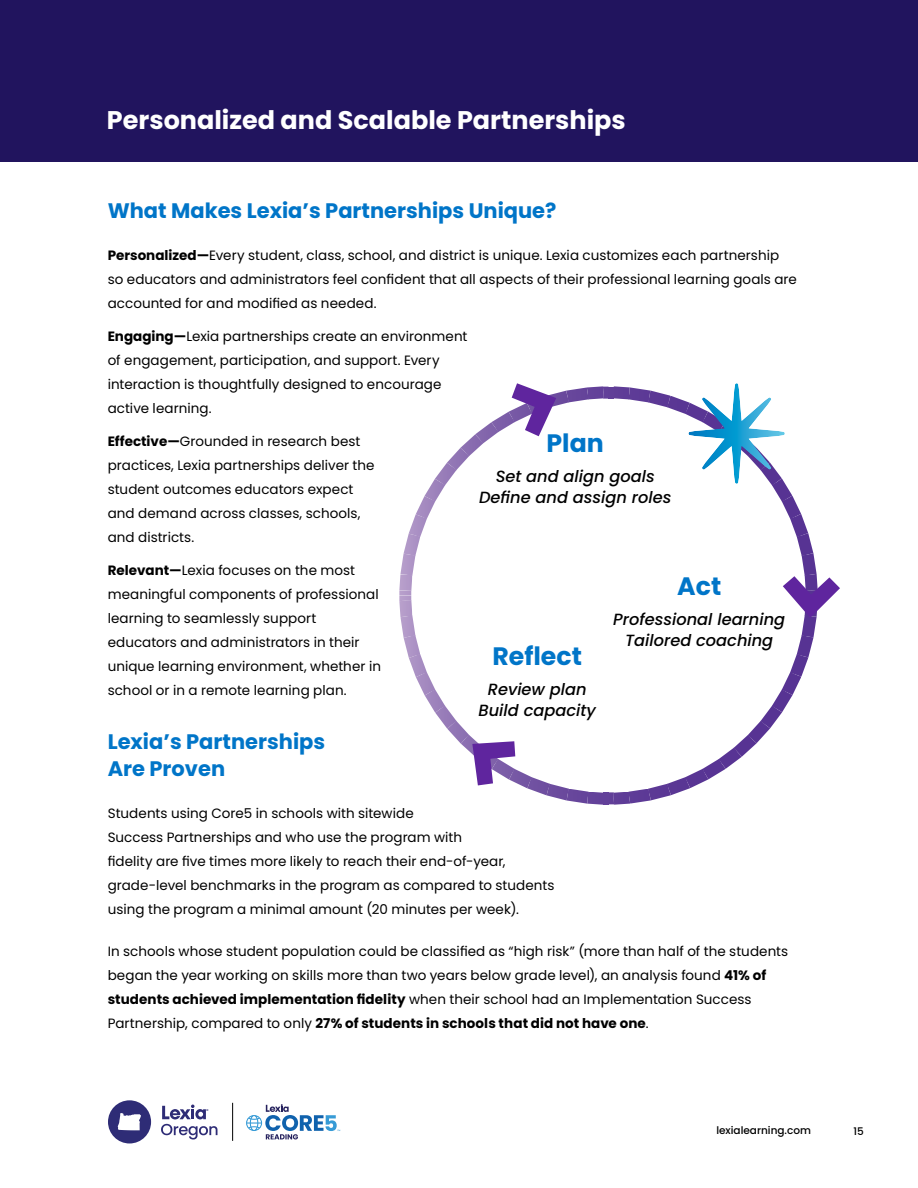
<style>
.page{position:relative;width:918px;height:1188px;background:#fff}
.page>*{position:absolute;margin:0;border:0;box-sizing:border-box;transform-origin:0 0}
.t1{font:700 25.5px "Poppins";color:#fff}
.t2{font:700 25.2px "Poppins";color:#0075c8}
.t3{font:700 21px/27px "Poppins";color:#0075c8}
.t4{font:italic 500 16.2px/21.6px "Poppins";color:#000;text-align:center}
.t5{font:13.5px/24px "Poppins";letter-spacing:.005em;color:#000}
.t6{font:500 10.5px "Poppins";color:#000}
.s1{font-weight:700}
</style>
<div class="page">
<hr style="left:232px;top:1103px;width:1px;height:38px;background:#000">
<svg style="left:246px;top:1104px;width:94px;height:35px"></svg>
<svg style="left:161px;top:1105px;width:56px;height:35px"></svg>
<svg style="left:108px;top:1100px;width:43px;height:43px"></svg>
<div style="left:0;top:0;width:918px;height:162px;background:#21145e"></div>
<img style="left:614px;top:792px;width:14px;height:13px">
<img style="left:628px;top:789px;width:23px;height:15px">
<img style="left:648px;top:784px;width:23px;height:16px">
<img style="left:667px;top:777px;width:23px;height:18px">
<img style="left:685px;top:769px;width:23px;height:19px">
<img style="left:702px;top:759px;width:24px;height:20px">
<img style="left:719px;top:748px;width:23px;height:21px">
<img style="left:734px;top:735px;width:23px;height:22px">
<img style="left:748px;top:722px;width:22px;height:21px">
<img style="left:760px;top:706px;width:22px;height:22px">
<img style="left:772px;top:689px;width:21px;height:23px">
<img style="left:782px;top:673px;width:19px;height:22px">
<img style="left:790px;top:654px;width:18px;height:23px">
<img style="left:797px;top:635px;width:16px;height:22px">
<img style="left:802px;top:618px;width:15px;height:19px">
<img style="left:802px;top:553px;width:15px;height:23px">
<img style="left:797px;top:533px;width:16px;height:23px">
<img style="left:790px;top:514px;width:18px;height:23px">
<img style="left:782px;top:496px;width:19px;height:23px">
<img style="left:772px;top:482px;width:20px;height:20px">
<img style="left:771px;top:484px;width:10px;height:2px">
<img style="left:667px;top:396px;width:21px;height:18px">
<img style="left:648px;top:391px;width:22px;height:16px">
<img style="left:628px;top:388px;width:22px;height:14px">
<img style="left:613px;top:386px;width:17px;height:13px">
<svg style="left:604px;top:386px;width:9px;height:13px"></svg>
<img style="left:587px;top:386px;width:17px;height:13px">
<img style="left:566px;top:388px;width:23px;height:14px">
<img style="left:556px;top:391px;width:13px;height:15px">
<img style="left:492px;top:412px;width:20px;height:20px">
<img style="left:476px;top:422px;width:23px;height:22px">
<img style="left:460px;top:434px;width:23px;height:22px">
<img style="left:447px;top:448px;width:22px;height:22px">
<img style="left:435px;top:463px;width:22px;height:22px">
<img style="left:424px;top:479px;width:21px;height:23px">
<img style="left:416px;top:496px;width:19px;height:22px">
<img style="left:409px;top:515px;width:18px;height:22px">
<img style="left:404px;top:534px;width:16px;height:22px">
<img style="left:400px;top:554px;width:15px;height:22px">
<img style="left:399px;top:575px;width:13px;height:16px">
<svg style="left:399px;top:590px;width:12px;height:10px"></svg>
<img style="left:399px;top:600px;width:13px;height:16px">
<img style="left:400px;top:616px;width:15px;height:22px">
<img style="left:404px;top:635px;width:16px;height:23px">
<img style="left:409px;top:654px;width:18px;height:23px">
<img style="left:416px;top:672px;width:19px;height:23px">
<img style="left:425px;top:689px;width:20px;height:23px">
<img style="left:435px;top:706px;width:22px;height:22px">
<img style="left:447px;top:721px;width:22px;height:23px">
<img style="left:461px;top:735px;width:15px;height:19px">
<img style="left:515px;top:769px;width:16px;height:19px">
<img style="left:527px;top:777px;width:23px;height:18px">
<img style="left:547px;top:784px;width:22px;height:17px">
<img style="left:567px;top:789px;width:22px;height:15px">
<img style="left:587px;top:792px;width:16px;height:13px">
<svg style="left:603px;top:792px;width:11px;height:13px"></svg>
<svg style="left:512px;top:383px;width:44px;height:53px"></svg>
<svg style="left:472px;top:741px;width:43px;height:44px"></svg>
<svg style="left:783px;top:576px;width:57px;height:42px"></svg>
<img style="left:688px;top:383px;width:96px;height:101px">
<h1 class="t1" style="left:107px;top:105px;width:520px">Personalized and Scalable Partnerships</h1>
<h3 class="t3" style="left:108px;top:197px;width:450px">What Makes Lexia’s Partnerships Unique?</h3>
<p class="t5" style="left:108px;top:243px;width:691px"><span class="s1">Personalized—</span>Every student, class, school, and district is unique. Lexia customizes each partnership so educators and administrators feel confident that all aspects of their professional learning goals are accounted for and modified as needed.</p>
<p class="t5" style="left:108px;top:324px;width:361px"><span class="s1">Engaging—</span>Lexia partnerships create an environment of engagement, participation, and support. Every interaction is thoughtfully designed to encourage active learning.</p>
<p class="t5" style="left:108px;top:429px;width:268px"><span class="s1">Effective—</span>Grounded in research best practices, Lexia partnerships deliver the student outcomes educators expect and demand across classes, schools, and districts.</p>
<p class="t5" style="left:108px;top:558px;width:275px"><span class="s1">Relevant—</span>Lexia focuses on the most meaningful components of professional learning to seamlessly support educators and administrators in their unique learning environment, whether in school or in a remote learning plan.</p>
<h3 class="t3" style="left:108px;top:728px;width:219px">Lexia’s Partnerships<br>Are Proven</h3>
<p class="t5" style="left:108px;top:801px;width:448px">Students using Core5 in schools with sitewide<br>Success Partnerships and who use the program with<br>fidelity are five times more likely to reach their end-of-year, grade-level benchmarks in the program as compared to students using the program a minimal amount (20 minutes per week).</p>
<p class="t5" style="left:108px;top:939px;width:682px">In schools whose student population could be classified as “high risk” (more than half of the students began the year working on skills more than two years below grade level), an analysis found <span class="s1">41% of students achieved implementation fidelity</span> when their school had an Implementation Success Partnership, compared to only <span class="s1">27% of students in schools that did not have one</span>.</p>
<h2 class="t2" style="left:547px;top:428px;width:59px">Plan</h2>
<p class="t4" style="left:479px;top:465px;width:194px">Set and align goals<br>Define and assign roles</p>
<h2 class="t2" style="left:677px;top:571px;width:46px">Act</h2>
<p class="t4" style="left:613px;top:608px;width:173px">Professional learning<br>Tailored coaching</p>
<h2 class="t2" style="left:492px;top:642px;width:91px">Reflect</h2>
<p class="t4" style="left:479px;top:678px;width:119px">Review plan<br>Build capacity</p>
<p class="t6" style="left:716px;top:1126px;width:96px">lexialearning.com</p>
<p class="t6" style="left:854px;top:1127px;width:12px">15</p>
</div>
